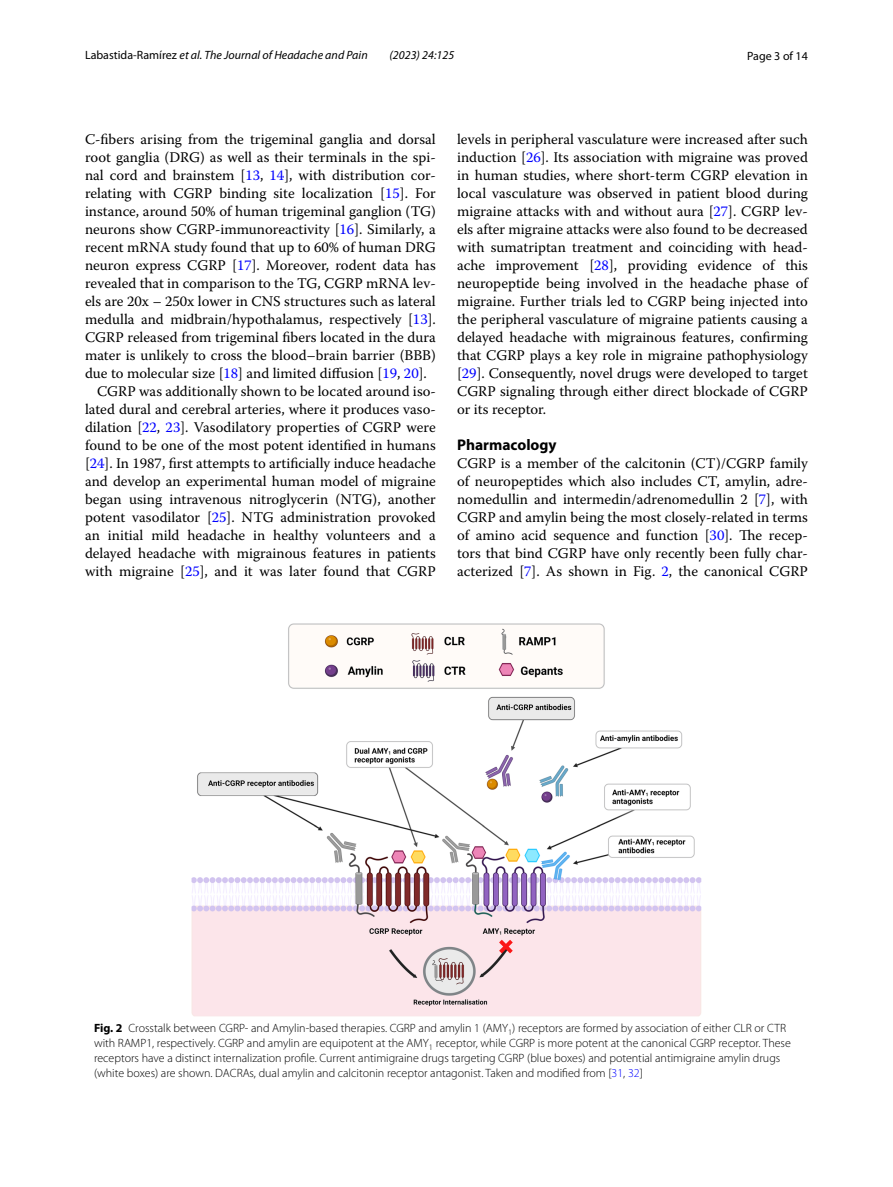
<style>
.page{position:relative;width:893px;height:1187px;background:#fff}
.page>*{position:absolute;margin:0;border:0;box-sizing:border-box;transform-origin:0 0}
.t1{font:700 15.45px "Myriad Pro";color:#000}
.t2{font:14.7px/18px "Warnock Pro";color:#000;text-align:justify}
.t3{font:300 12px/15px "Myriad Pro";color:#000}
.t4{font:italic 12px "Myriad Pro";color:#000}
.t5{font:12px "Myriad Pro";color:#000}
.s1{font-style:normal}
.s2{color:#00f}
.s3{font-weight:700}
</style>
<div class="page">
<img style="left:191px;top:623px;width:511px;height:393px">
<p class="t4" style="left:85px;top:48px;width:284px"><span class="s1">Labastida‑Ramírez</span> et al. The Journal of Headache and Pain</p>
<p class="t4" style="left:390px;top:48px;width:66px">(2023) 24:125</p>
<p class="t5" style="left:747px;top:48px;width:62px">Page 3 of 14</p>
<p class="t2" style="left:85px;top:130px;width:352px">C-fibers arising from the trigeminal ganglia and dorsal</p>
<p class="t2" style="left:85px;top:148px;width:352px">root ganglia (DRG) as well as their terminals in the spi-</p>
<p class="t2" style="left:85px;top:166px;width:352px">nal cord and brainstem [<span class="s2">13</span>, <span class="s2">14</span>], with distribution cor-</p>
<p class="t2" style="left:85px;top:184px;width:352px">relating with CGRP binding site localization [<span class="s2">15</span>]. For</p>
<p class="t2" style="left:85px;top:202px;width:352px">instance, around 50% of human trigeminal ganglion (TG)</p>
<p class="t2" style="left:85px;top:220px;width:352px">neurons show CGRP-immunoreactivity [<span class="s2">16</span>]. Similarly, a</p>
<p class="t2" style="left:85px;top:238px;width:352px">recent mRNA study found that up to 60% of human DRG</p>
<p class="t2" style="left:85px;top:256px;width:352px">neuron express CGRP [<span class="s2">17</span>]. Moreover, rodent data has</p>
<p class="t2" style="left:85px;top:274px;width:352px">revealed that in comparison to the TG, CGRP mRNA lev-</p>
<p class="t2" style="left:85px;top:292px;width:352px">els are 20x – 250x lower in CNS structures such as lateral</p>
<p class="t2" style="left:85px;top:310px;width:352px">medulla and midbrain/hypothalamus, respectively [<span class="s2">13</span>].</p>
<p class="t2" style="left:85px;top:328px;width:352px">CGRP released from trigeminal fibers located in the dura</p>
<p class="t2" style="left:85px;top:346px;width:352px">mater is unlikely to cross the blood–brain barrier (BBB)</p>
<p class="t2" style="left:85px;top:364px;width:343px">due to molecular size [<span class="s2">18</span>] and limited diffusion [<span class="s2">19</span>, <span class="s2">20</span>].</p>
<p class="t2" style="left:97px;top:382px;width:340px">CGRP was additionally shown to be located around iso-</p>
<p class="t2" style="left:85px;top:400px;width:352px">lated dural and cerebral arteries, where it produces vaso-</p>
<p class="t2" style="left:85px;top:418px;width:352px">dilation [<span class="s2">22</span>, <span class="s2">23</span>]. Vasodilatory properties of CGRP were</p>
<p class="t2" style="left:85px;top:436px;width:352px">found to be one of the most potent identified in humans</p>
<p class="t2" style="left:85px;top:454px;width:352px">[<span class="s2">24</span>]. In 1987, first attempts to artificially induce headache</p>
<p class="t2" style="left:85px;top:472px;width:352px">and develop an experimental human model of migraine</p>
<p class="t2" style="left:85px;top:490px;width:352px">began using intravenous nitroglycerin (NTG), another</p>
<p class="t2" style="left:85px;top:508px;width:352px">potent vasodilator [<span class="s2">25</span>]. NTG administration provoked</p>
<p class="t2" style="left:85px;top:526px;width:352px">an initial mild headache in healthy volunteers and a</p>
<p class="t2" style="left:85px;top:544px;width:352px">delayed headache with migrainous features in patients</p>
<p class="t2" style="left:85px;top:562px;width:352px">with migraine [<span class="s2">25</span>], and it was later found that CGRP</p>
<p class="t2" style="left:457px;top:130px;width:352px">levels in peripheral vasculature were increased after such induction [<span class="s2">26</span>]. Its association with migraine was proved in human studies, where short-term CGRP elevation in local vasculature was observed in patient blood during migraine attacks with and without aura [<span class="s2">27</span>]. CGRP lev&shy;els after migraine attacks were also found to be decreased with sumatriptan treatment and coinciding with head&shy;ache improvement [<span class="s2">28</span>], providing evidence of this neuropeptide being involved in the headache phase of migraine. Further trials led to CGRP being injected into the peripheral vasculature of migraine patients causing a delayed headache with migrainous features, confirming that CGRP plays a key role in migraine pathophysiology [<span class="s2">29</span>]. Consequently, novel drugs were developed to target CGRP signaling through either direct blockade of CGRP or its receptor.</p>
<p class="t1" style="left:457px;top:434px;width:101px">Pharmacology</p>
<p class="t2" style="left:457px;top:454px;width:352px">CGRP is a member of the calcitonin (CT)/CGRP family of neuropeptides which also includes CT, amylin, adre&shy;nomedullin and intermedin/adrenomedullin 2 [<span class="s2">7</span>], with CGRP and amylin being the most closely-related in terms of amino acid sequence and function [<span class="s2">30</span>]. The recep&shy;tors that bind CGRP have only recently been fully char&shy;acterized [<span class="s2">7</span>]. As shown in Fig. <span class="s2">2</span>, the canonical CGRP</p>
<p class="t3" style="left:94px;top:1020px;width:698px"><span class="s3">Fig. 2</span> Crosstalk between CGRP- and Amylin-based therapies. CGRP and amylin 1 (AMY<sub>1</sub>) receptors are formed by association of either CLR or CTR with RAMP1, respectively. CGRP and amylin are equipotent at the -AMY<sub>1</sub> receptor, while CGRP is more potent at the canonical CGRP receptor. These receptors have a distinct internalization profile. Current antimigraine drugs targeting CGRP (blue boxes) and potential antimigraine amylin drugs (white boxes) are shown. DACRAs, dual amylin and calcitonin receptor antagonist. Taken and modified from [<span class="s2">31</span>, <span class="s2">32</span>]</p>
</div>
